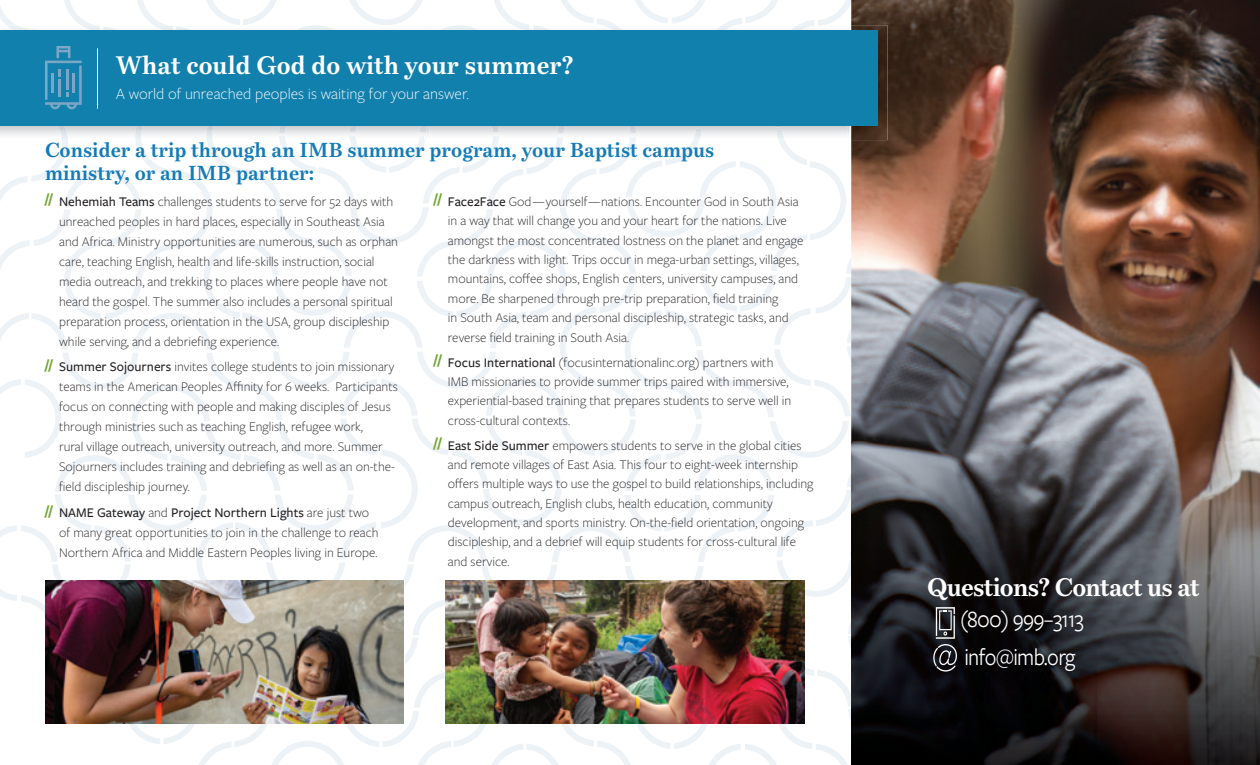
<style>
.page{position:relative;width:1260px;height:765px;background:#fff}
.page>*{position:absolute;margin:0;border:0;box-sizing:border-box;transform-origin:0 0}
.t1{font:700 25px "Bressay";color:#fff}
.t2{font:700 25px "Bressay";letter-spacing:-.03em;color:#fff}
.t3{font:24.5px/37.9px "Freight Sans Pro";letter-spacing:-.03em;color:#fff;scale:.9 1}
.t4{font:700 20px/22.5px "Bressay";color:#157bb7}
.t5{font:300 16.25px "Freight Sans Pro";color:#fff}
.t6{font:300 13.75px/19.4px "Freight Sans Pro";color:#231f20}
.s1{font-weight:500}
</style>
<div class="page">
<svg style="left:64px;top:0;width:28px;height:25px"></svg>
<svg style="left:0;top:6px;width:15px;height:19px"></svg>
<svg style="left:137px;top:0;width:28px;height:25px"></svg>
<svg style="left:494px;top:0;width:35px;height:25px"></svg>
<svg style="left:561px;top:0;width:54px;height:25px"></svg>
<svg style="left:635px;top:0;width:70px;height:23px"></svg>
<svg style="left:723px;top:0;width:55px;height:25px"></svg>
<img style="left:851px;top:0;width:409px;height:441px">
<img style="left:0;top:27px;width:848px;height:4px">
<img style="left:422px;top:27px;width:7px;height:4px">
<img style="left:848px;top:25px;width:39px;height:115px">
<img style="left:103px;top:27px;width:15px;height:4px">
<img style="left:81px;top:25px;width:19px;height:6px">
<img style="left:6px;top:25px;width:24px;height:6px">
<svg style="left:33px;top:29px;width:9px;height:2px"></svg>
<img style="left:154px;top:25px;width:19px;height:6px">
<img style="left:176px;top:26px;width:16px;height:5px">
<svg style="left:350px;top:0;width:73px;height:25px"></svg>
<img style="left:512px;top:25px;width:17px;height:5px">
<img style="left:295px;top:25px;width:41px;height:6px">
<img style="left:439px;top:25px;width:40px;height:6px">
<img style="left:534px;top:25px;width:17px;height:6px">
<img style="left:602px;top:25px;width:21px;height:6px">
<svg style="left:206px;top:0;width:71px;height:25px"></svg>
<svg style="left:799px;top:0;width:52px;height:26px"></svg>
<img style="left:716px;top:25px;width:19px;height:6px">
<img style="left:790px;top:25px;width:24px;height:6px">
<img style="left:0;top:126px;width:851px;height:639px">
<div style="left:0;top:31px;width:878px;height:95px;background:#1180ad"></div>
<hr style="left:97px;top:48px;width:1px;height:61px;background:#fff">
<svg style="left:45px;top:46px;width:37px;height:63px"></svg>
<hr style="left:51px;top:73px;width:3px;height:20px;background:#7ca6c7">
<hr style="left:58px;top:79px;width:3px;height:17px;background:#7ca6c7">
<img style="left:851px;top:441px;width:409px;height:324px">
<svg style="left:933px;top:607px;width:24px;height:65px;background:#4a4a4e"></svg>
<h1 class="t1" style="left:116px;top:50px;width:460px">What could God do with your summer?</h1>
<p class="t5" style="left:116px;top:83px;width:355px">A world of unreached peoples is waiting for your answer.</p>
<h3 class="t4" style="left:45px;top:139px;width:671px">Consider a trip through an IMB summer program, your Baptist campus ministry, or an IMB partner:</h3>
<p class="t6" style="left:59px;top:191px;width:340px;line-height:20px;text-indent:-14px"><sup>//</sup> <span class="s1">Nehemiah Teams</span> challenges students to serve for 52 days with unreached peoples in hard places, especially in Southeast Asia and Africa. Ministry opportunities are numerous, such as orphan care, teaching English, health and life-skills instruction, social media outreach, and trekking to places where people have not heard the gospel. The summer also includes a personal spiritual preparation process, orientation in the USA, group discipleship while serving, and a debriefing experience.</p>
<p class="t6" style="left:59px;top:356px;width:340px;line-height:20px;text-indent:-14px"><sup>//</sup> <span class="s1">Summer Sojourners</span> invites college students to join missionary teams in the American Peoples Affinity for 6 weeks. Participants focus on connecting with people and making disciples of Jesus through ministries such as teaching English, refugee work,<br>rural village outreach, university outreach, and more. Summer Sojourners includes training and debriefing as well as an on-the&shy;field discipleship journey.</p>
<p class="t6" style="left:59px;top:502px;width:321px;line-height:20px;text-indent:-14px"><sup>//</sup> <span class="s1">NAME Gateway</span> and <span class="s1">Project Northern Lights</span> are just two of many great opportunities to join in the challenge to reach<br>Northern Africa and Middle Eastern Peoples living in Europe.</p>
<p class="t6" style="left:448px;top:191px;width:357px;text-indent:-14px"><sup>//</sup> <span class="s1">Face2Face</span> God—yourself—nations. Encounter God in South Asia in a way that will change you and your heart for the nations. Live amongst the most concentrated lostness on the planet and engage the darkness with light. Trips occur in mega-urban settings, villages, mountains, coffee shops, English centers, university campuses, and more. Be sharpened through pre-trip preparation, field training<br>in South Asia, team and personal discipleship, strategic tasks, and reverse field training in South Asia.</p>
<p class="t6" style="left:448px;top:352px;width:345px;text-indent:-14px"><sup>//</sup> <span class="s1">Focus International</span> (focusinternationalinc.org) partners with IMB missionaries to provide summer trips paired with immersive, experiential-based training that prepares students to serve well in cross-cultural contexts.</p>
<p class="t6" style="left:448px;top:435px;width:367px;text-indent:-14px"><sup>//</sup> <span class="s1">East Side Summer</span> empowers students to serve in the global cities and remote villages of East Asia. This four to eight-week internship offers multiple ways to use the gospel to build relationships, including campus outreach, English clubs, health education, community development, and sports ministry. On-the-field orientation, ongoing discipleship, and a debrief will equip students for cross-cultural life and service.</p>
<h1 class="t2" style="left:927px;top:572px;width:274px">Questions? Contact us at</h1>
<h2 class="t3" style="left:960px;top:599px;width:139px">(800) 999–3113 info@imb.org</h2>
</div>
